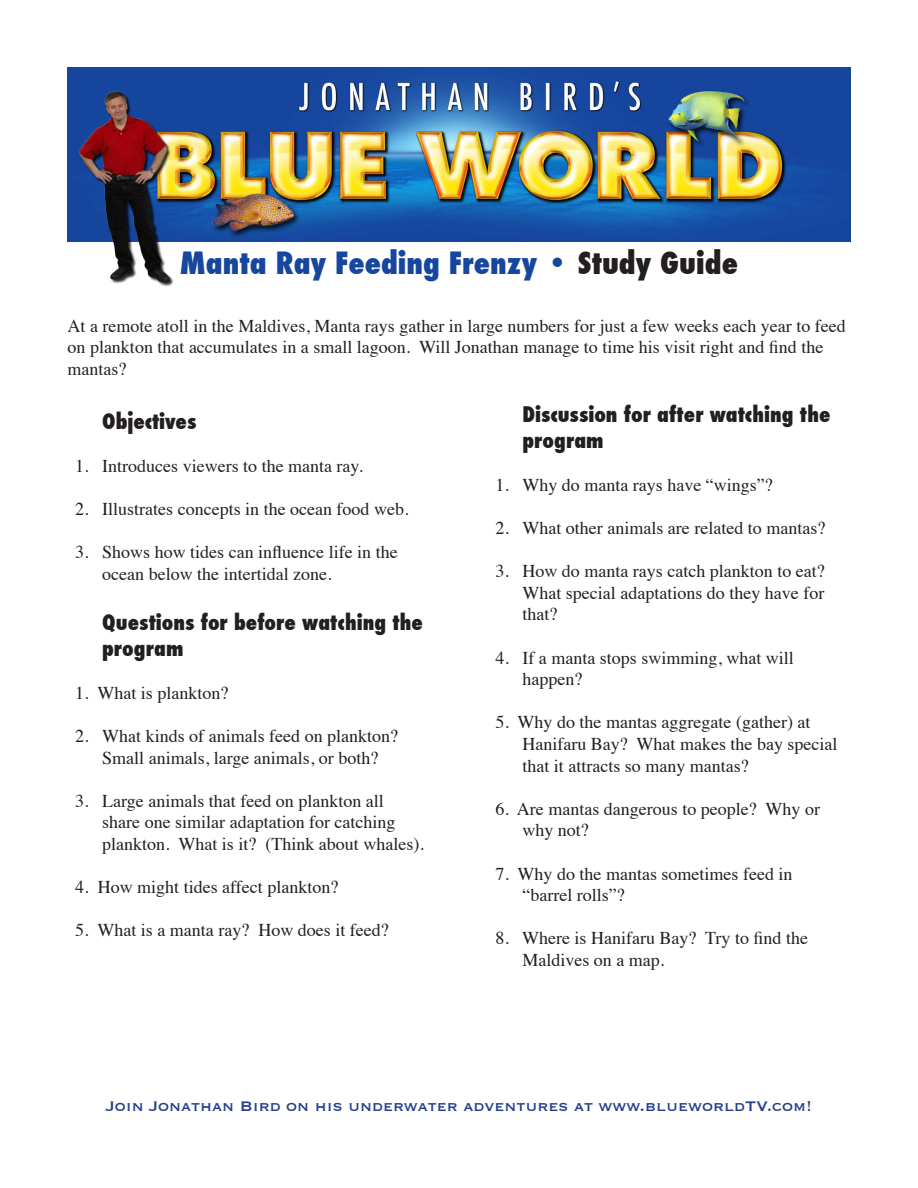
<style>
.page{position:relative;width:918px;height:1188px;background:#fff}
.page>*{position:absolute;margin:0;border:0;box-sizing:border-box;transform-origin:0 0}
.t1{font:800 condensed 30px "Futura";color:#16469e}
.heading_1{font:800 condensed 21px "Futura";color:#231f20}
.t2{font:18px/21.6px "Times";color:#231f20}
.t3{font:18px "Copperplate";color:#253f8e}
.s1{color:#231f20}
</style>
<div class="page">
<img style="left:68px;top:68px;width:782px;height:174px">
<img style="left:68px;top:82px;width:113px;height:204px">
<p class="t1" style="left:180px;top:243px;width:560px">Manta Ray Feeding Frenzy • <span class="s1">Study Guide</span></p>
<p class="t2" style="left:68px;top:313px;width:780px">At a remote atoll in the Maldives, Manta rays gather in large numbers for just a few weeks each year to feed on plankton that accumulates in a small lagoon. Will Jonathan manage to time his visit right and find the mantas?</p>
<p class="heading_1" style="left:102px;top:407px;width:96px">Objectives</p>
<p class="t2" style="left:75px;top:454px;width:289px">1. Introduces viewers to the manta ray.</p>
<p class="t2" style="left:75px;top:497px;width:335px">2. Illustrates concepts in the ocean food web.</p>
<p class="t2" style="left:102px;top:540px;width:297px;text-indent:-27px">3. Shows how tides can influence life in the ocean below the intertidal zone.</p>
<p class="heading_1" style="left:102px;top:608px;width:322px">Questions for before watching the</p>
<p class="heading_1" style="left:102px;top:633px;width:83px">program</p>
<p class="t2" style="left:75px;top:680px;width:155px">1. What is plankton?</p>
<p class="t2" style="left:75px;top:724px;width:324px;text-align:center">2. What kinds of animals feed on plankton?<br>Small animals, large animals, or both?</p>
<p class="t2" style="left:102px;top:788px;width:323px;text-indent:-27px">3. Large animals that feed on plankton all share one similar adaptation for catching plankton. What is it? (Think about whales).</p>
<p class="t2" style="left:75px;top:875px;width:265px">4. How might tides affect plankton?</p>
<p class="t2" style="left:75px;top:918px;width:315px">5. What is a manta ray? How does it feed?</p>
<p class="heading_1" style="left:522px;top:400px;width:310px">Discussion for after watching the</p>
<p class="heading_1" style="left:522px;top:425px;width:83px">program</p>
<p class="t2" style="left:495px;top:472px;width:279px">1. Why do manta rays have “wings”?</p>
<p class="t2" style="left:495px;top:516px;width:331px">2. What other animals are related to mantas?</p>
<p class="t2" style="left:522px;top:559px;width:304px;text-align:justify;text-indent:-27px">3. How do manta rays catch plankton to eat?<br>What special adaptations do they have for that?</p>
<p class="t2" style="left:522px;top:645px;width:273px;text-indent:-27px">4. If a manta stops swimming, what will happen?</p>
<p class="t2" style="left:522px;top:710px;width:317px;text-indent:-27px">5. Why do the mantas aggregate (gather) at<br>Hanifaru Bay? What makes the bay special that it attracts so many mantas?</p>
<p class="t2" style="left:522px;top:796px;width:299px;text-indent:-27px">6. Are mantas dangerous to people? Why or why not?</p>
<p class="t2" style="left:522px;top:861px;width:272px;text-indent:-27px">7. Why do the mantas sometimes feed in “barrel rolls”?</p>
<p class="t2" style="left:522px;top:926px;width:287px;text-indent:-27px">8. Where is Hanifaru Bay? Try to find the<br>Maldives on a map.</p>
<p class="t3" style="left:106px;top:1094px;width:708px">Join Jonathan Bird on his underwater adventures at www.blueworldTV.com!</p>
</div>
